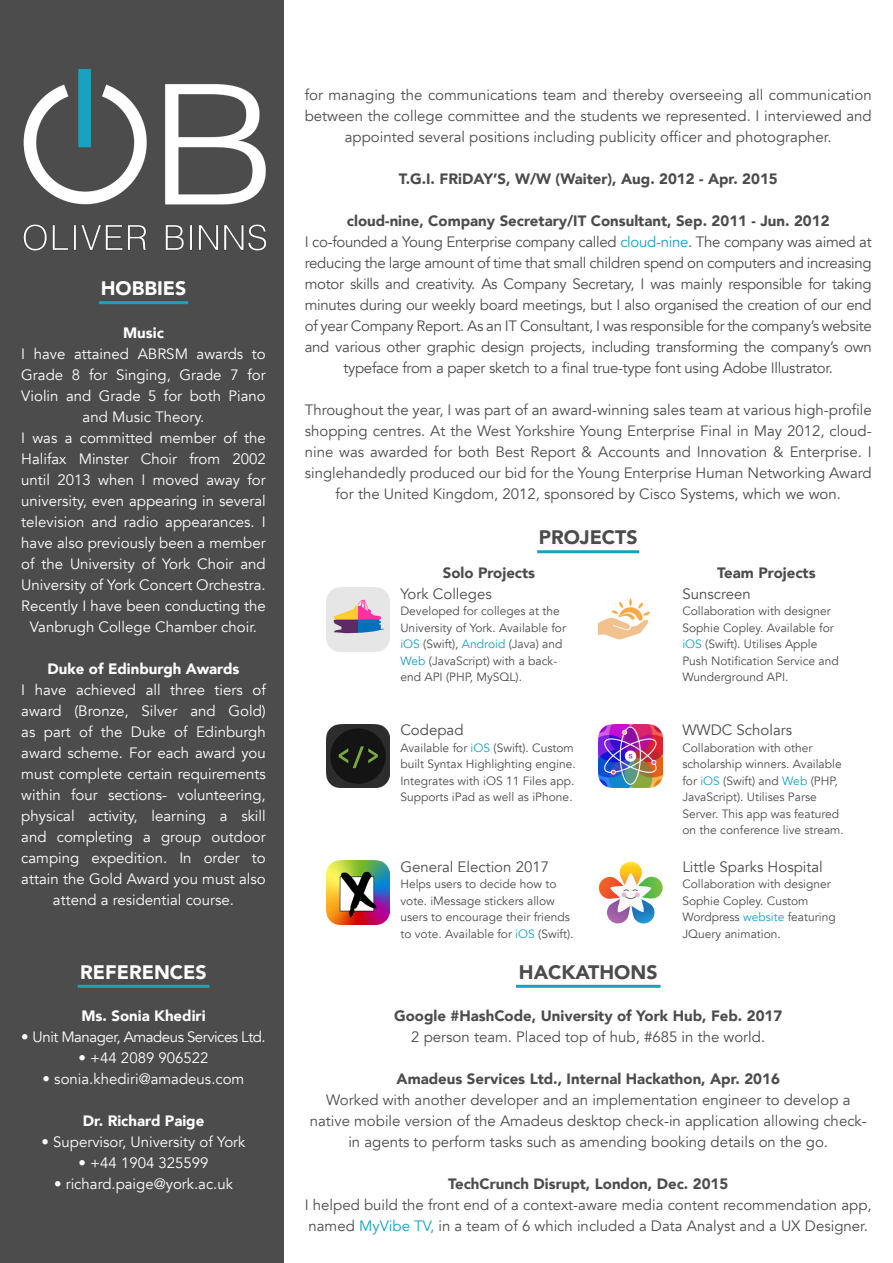
<style>
.page{position:relative;width:893px;height:1263px;background:#fff}
.page>*{position:absolute;margin:0;border:0;box-sizing:border-box;transform-origin:0 0}
.t1{font:900 19.5px "Avenir";color:#4c4c4c}
.t2{font:900 19.5px "Avenir";color:#fff}
.t3{font:15px/21px "Avenir";color:#4c4c4c;text-align:center}
.t4{font:15px/21px "Avenir";color:#fff;text-align:center}
.t5{font:15px/21px "Avenir";letter-spacing:-.02em;color:#4c4c4c;text-align:center}
.t6{font:900 15px "Avenir";color:#4c4c4c}
.t7{font:900 15px "Avenir";color:#fff}
.t8{font:15px "Avenir";letter-spacing:-.03em;color:#fff}
.t9{font:12px/16.5px "Avenir";color:#4c4c4c}
.s1{font-weight:900}
.s2{color:#18a1c0}
</style>
<div class="page">
<div style="left:0;top:0;width:283px;height:1263px;background:#4c4c4c"></div>
<img style="left:23px;top:69px;width:243px;height:182px">
<hr style="left:99px;top:301px;width:89px;height:3px;background:#1ea0be">
<hr style="left:78px;top:985px;width:131px;height:3px;background:#1ea0be">
<hr style="left:516px;top:985px;width:144px;height:3px;background:#18a1c0">
<img style="left:326px;top:724px;width:64px;height:64px">
<img style="left:326px;top:861px;width:64px;height:63px">
<img style="left:599px;top:598px;width:52px;height:42px">
<img style="left:599px;top:724px;width:64px;height:64px">
<img style="left:326px;top:587px;width:64px;height:64px">
<svg style="left:598px;top:861px;width:65px;height:62px"></svg>
<hr style="left:537px;top:550px;width:102px;height:3px;background:#18a1c0">
<h1 class="t2" style="left:101px;top:272px;width:87px">HOBBIES</h1>
<p class="t7" style="left:123px;top:320px;width:42px">Music</p>
<p class="t4" style="left:21px;top:343px;width:246px">I have attained ABRSM awards to<br>Grade 8 for Singing, Grade 7 for<br>Violin and Grade 5 for both Piano and Music Theory.<br>I was a committed member of the<br>Halifax Minster Choir from 2002 until 2013 when I moved away for university, even appearing in several television and radio appearances. I have also previously been a member of the University of York Choir and<br>University of York Concert Orchestra.<br>Recently I have been conducting the<br>Vanbrugh College Chamber choir.</p>
<p class="t7" style="left:48px;top:656px;width:193px">Duke of Edinburgh Awards</p>
<p class="t4" style="left:21px;top:679px;width:246px">I have achieved all three tiers of award (Bronze, Silver and Gold) as part of the Duke of Edinburgh award scheme. For each award you must complete certain requirements within four sections- volunteering, physical activity, learning a skill and completing a group outdoor camping expedition. In order to attain the Gold Award you must also attend a residential course.</p>
<h1 class="t2" style="left:80px;top:955px;width:128px">REFERENCES</h1>
<p class="t7" style="left:81px;top:1003px;width:126px">Ms. Sonia Khediri</p>
<p class="t8" style="left:21px;top:1028px;width:246px">• Unit Manager, Amadeus Services Ltd.</p>
<p class="t4" style="left:78px;top:1048px;width:132px">• +44 2089 906522</p>
<p class="t4" style="left:43px;top:1069px;width:203px">• sonia.khediri@amadeus.com</p>
<p class="t7" style="left:83px;top:1108px;width:123px">Dr. Richard Paige</p>
<p class="t4" style="left:42px;top:1132px;width:205px">• Supervisor, University of York</p>
<p class="t4" style="left:78px;top:1153px;width:132px">• +44 1904 325599</p>
<p class="t4" style="left:54px;top:1174px;width:180px">• richard.paige@york.ac.uk</p>
<p class="t3" style="left:305px;top:85px;width:568px">for managing the communications team and thereby overseeing all communication between the college committee and the students we represented. I interviewed and appointed several positions including publicity officer and photographer.</p>
<p class="t6" style="left:399px;top:166px;width:381px">T.G.I. FRiDAY’S, W/W (Waiter), Aug. 2012 - Apr. 2015</p>
<p class="t5" style="left:305px;top:211px;width:568px"><span class="s1">cloud-nine, Company Secretary/IT Consultant, Sep. 2011 - Jun. 2012<br></span>I co-founded a Young Enterprise company called <span class="s2">cloud-nine</span>. The company was aimed at reducing the large amount of time that small children spend on computers and increasing motor skills and creativity. As Company Secretary, I was mainly responsible for taking minutes during our weekly board meetings, but I also organised the creation of our end of year Company Report. As an IT Consultant, I was responsible for the company’s website and various other graphic design projects, including transforming the company’s own typeface from a paper sketch to a final true-type font using Adobe Illustrator.</p>
<p class="t3" style="left:305px;top:400px;width:568px">Throughout the year, I was part of an award-winning sales team at various high-profile shopping centres. At the West Yorkshire Young Enterprise Final in May 2012, cloud&shy;nine was awarded for both Best Report &amp; Accounts and Innovation &amp; Enterprise. I singlehandedly produced our bid for the Young Enterprise Human Networking Award for the United Kingdom, 2012, sponsored by Cisco Systems, which we won.</p>
<h1 class="t1" style="left:539px;top:520px;width:100px">PROJECTS</h1>
<p class="t6" style="left:443px;top:559px;width:94px">Solo Projects</p>
<p class="t3" style="left:400px;top:583px;width:93px">York Colleges</p>
<p class="t9" style="left:400px;top:603px;width:167px">Developed for colleges at the<br>University of York. Available for <span class="s2">iOS</span> (Swift), <span class="s2">Android</span> (Java) and<br><span class="s2">Web</span> (JavaScript) with a back&shy;end API (PHP, MySQL).</p>
<p class="t3" style="left:400px;top:720px;width:65px">Codepad</p>
<p class="t9" style="left:400px;top:739px;width:177px">Available for <span class="s2">iOS</span> (Swift). Custom built Syntax Highlighting engine.<br>Integrates with iOS 11 Files app.<br>Supports iPad as well as iPhone.</p>
<p class="t3" style="left:400px;top:856px;width:150px">General Election 2017</p>
<p class="t9" style="left:400px;top:876px;width:175px">Helps users to decide how to vote. iMessage stickers allow users to encourage their friends to vote. Available for <span class="s2">iOS</span> (Swift).</p>
<p class="t6" style="left:717px;top:559px;width:100px">Team Projects</p>
<p class="t3" style="left:682px;top:583px;width:70px">Sunscreen</p>
<p class="t9" style="left:682px;top:603px;width:158px">Collaboration with designer<br>Sophie Copley. Available for <span class="s2">iOS</span> (Swift). Utilises Apple<br>Push Notification Service and<br>Wunderground API.</p>
<p class="t3" style="left:682px;top:720px;width:111px">WWDC Scholars</p>
<p class="t9" style="left:682px;top:739px;width:163px">Collaboration with other scholarship winners. Available for <span class="s2">iOS</span> (Swift) and <span class="s2">Web</span> (PHP,<br>JavaScript). Utilises Parse<br>Server. This app was featured on the conference live stream.</p>
<p class="t3" style="left:682px;top:856px;width:142px">Little Sparks Hospital</p>
<p class="t9" style="left:682px;top:876px;width:155px">Collaboration with designer<br>Sophie Copley. Custom<br>Wordpress <span class="s2">website</span> featuring<br>JQuery animation.</p>
<h1 class="t1" style="left:519px;top:955px;width:140px">HACKATHONS</h1>
<p class="t6" style="left:394px;top:1003px;width:390px">Google #HashCode, University of York Hub, Feb. 2017</p>
<p class="t3" style="left:411px;top:1027px;width:355px">2 person team. Placed top of hub, #685 in the world.</p>
<p class="t6" style="left:397px;top:1066px;width:385px">Amadeus Services Ltd., Internal Hackathon, Apr. 2016</p>
<p class="t3" style="left:310px;top:1090px;width:559px">Worked with another developer and an implementation engineer to develop a native mobile version of the Amadeus desktop check-in application allowing check&shy;in agents to perform tasks such as amending booking details on the go.</p>
<p class="t6" style="left:448px;top:1171px;width:282px">TechCrunch Disrupt, London, Dec. 2015</p>
<p class="t3" style="left:305px;top:1195px;width:568px;text-align:left">I helped build the front end of a context-aware media content recommendation app, named <span class="s2">MyVibe TV,</span> in a team of 6 which included a Data Analyst and a UX Designer.</p>
</div>
